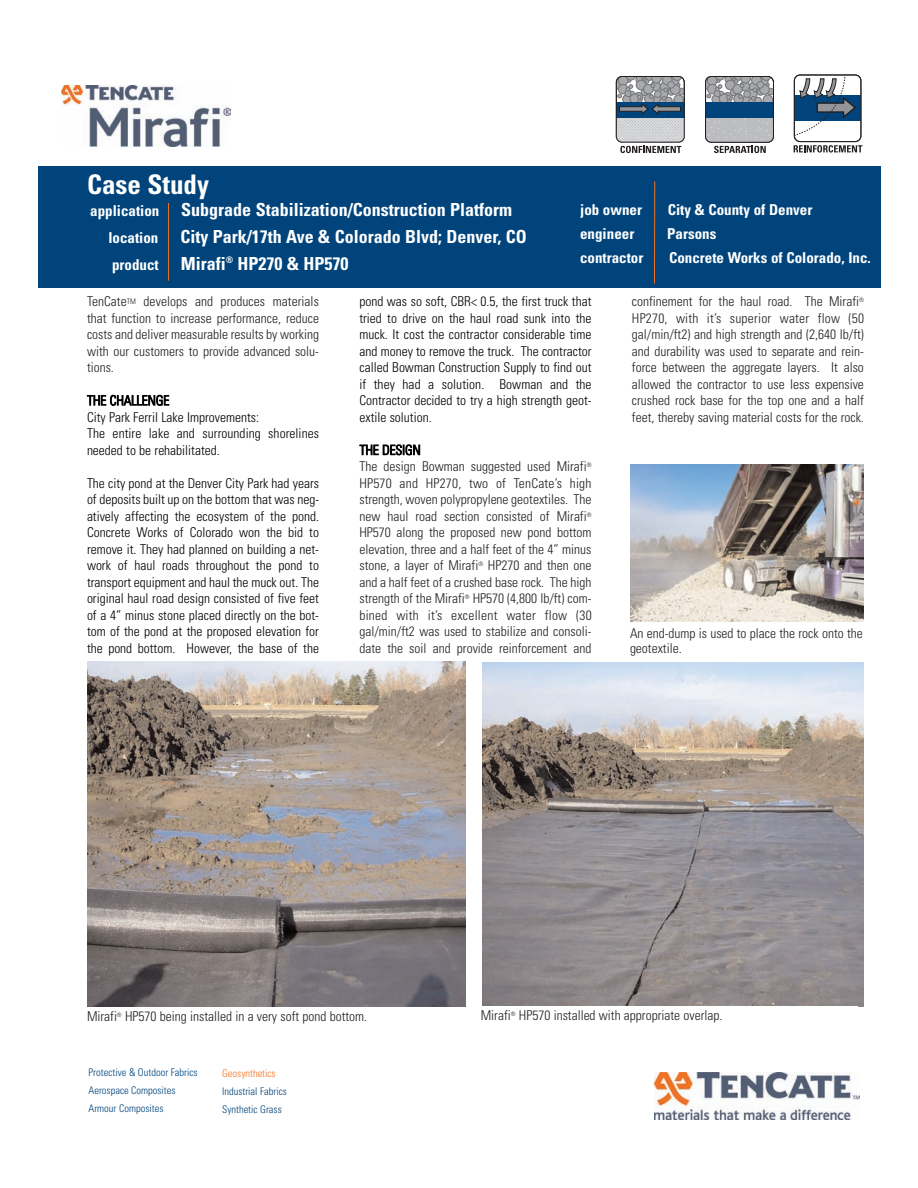
<style>
.page{position:relative;width:918px;height:1188px;background:#fff}
.page>*{position:absolute;margin:0;border:0;box-sizing:border-box;transform-origin:0 0}
.t1{font:700 condensed 27px "Univers LT";color:#fff}
.t2{font:700 condensed 18px/27px "Univers LT";color:#fff}
.t3{font:700 condensed 15px "Univers LT";color:#fff}
.t4{font:300 condensed 13.5px/16.5px "Univers LT";color:#231f20;text-align:justify}
.t5{font:300 condensed 13.5px/16.5px "Univers LT";color:#000;text-align:justify}
.t6{font:300 condensed 10.5px/18px "Univers LT";color:#00447b}
.t7{font:300 condensed 10.5px "Univers LT";color:#f47321}
.t8{font:300 condensed 6px "Univers LT";color:#231f20}
.s1{font-size:15px}
</style>
<div class="page">
<div style="left:38px;top:167px;width:843px;height:121px;background:#00447b"></div>
<img style="left:62px;top:85px;width:168px;height:62px">
<img style="left:655px;top:1073px;width:205px;height:47px">
<hr style="left:654px;top:181px;width:1px;height:103px;background:#f47321">
<hr style="left:168px;top:203px;width:1px;height:78px;background:#f47321">
<img style="left:87px;top:662px;width:379px;height:344px">
<img style="left:482px;top:662px;width:382px;height:344px">
<div style="left:705px;top:76px;width:69px;height:67px;border:1px solid #231f20;border-radius:6px"></div>
<svg style="left:706px;top:77px;width:68px;height:76px;background:#8897a4"></svg>
<div style="left:794px;top:95px;width:67px;height:25px;background:#00447b"></div>
<svg style="left:794px;top:75px;width:63px;height:60px"></svg>
<div style="left:794px;top:75px;width:67px;height:67px;border:1px solid #231f20;border-radius:6px"></div>
<svg style="left:794px;top:145px;width:68px;height:8px"></svg>
<img style="left:630px;top:465px;width:234px;height:157px">
<svg style="left:616px;top:77px;width:69px;height:76px;background:#939da6"></svg>
<h1 class="t1" style="left:87px;top:175px;width:124px">Case Study</h1>
<h2 class="t2" style="left:108px;top:197px;width:420px;text-indent:-18px"><span class="s1">application</span> Subgrade Stabilization/Construction Platform <span class="s1">location</span> City Park/17th Ave &amp; Colorado Blvd; Denver, CO <span class="s1">product</span> Mirafi<sup>®</sup> HP270 &amp; HP570</h2>
<p class="t3" style="left:580px;top:204px;width:63px">job owner</p>
<p class="t3" style="left:668px;top:204px;width:146px">City &amp; County of Denver</p>
<p class="t3" style="left:580px;top:228px;width:56px">engineer</p>
<p class="t3" style="left:667px;top:228px;width:51px">Parsons</p>
<p class="t3" style="left:580px;top:252px;width:65px">contractor</p>
<p class="t3" style="left:669px;top:252px;width:203px">Concrete Works of Colorado, Inc.</p>
<p class="t4" style="left:87px;top:295px;width:234px">TenCate<sup>TM</sup> develops and produces materials that function to increase performance, reduce costs and deliver measurable results by working with our customers to provide advanced solu&shy;tions.</p>
<p class="t5" style="left:87px;top:393px;width:234px;text-align:left">THE CHALLENGE<br>City Park Ferril Lake Improvements:<br>The entire lake and surrounding shorelines needed to be rehabilitated.</p>
<p class="t5" style="left:87px;top:476px;width:234px">The city pond at the Denver City Park had years of deposits built up on the bottom that was neg&shy;atively affecting the ecosystem of the pond.<br>Concrete Works of Colorado won the bid to remove it. They had planned on building a net&shy;work of haul roads throughout the pond to transport equipment and haul the muck out. The original haul road design consisted of five feet of a 4” minus stone placed directly on the bot&shy;tom of the pond at the proposed elevation for the pond bottom. However, the base of the</p>
<p class="t5" style="left:359px;top:295px;width:234px">pond was so soft, CBR&lt; 0.5, the first truck that tried to drive on the haul road sunk into the muck. It cost the contractor considerable time and money to remove the truck. The contractor called Bowman Construction Supply to find out if they had a solution. Bowman and the Contractor decided to try a high strength geot&shy;extile solution.</p>
<p class="t5" style="left:360px;top:443px;width:63px">THE DESIGN</p>
<p class="t4" style="left:359px;top:460px;width:229px">The design Bowman suggested used Mirafi</p>
<p class="t8" style="left:587px;top:463px;width:6px">®</p>
<p class="t4" style="left:359px;top:476px;width:234px">HP570 and HP270, two of TenCate’s high strength, woven polypropylene geotextiles. The new haul road section consisted of Mirafi</p>
<p class="t8" style="left:587px;top:512px;width:6px">®</p>
<p class="t4" style="left:359px;top:526px;width:234px">HP570 along the proposed new pond bottom elevation, three and a half feet of the 4” minus stone, a layer of Mirafi</p>
<p class="t4" style="left:359px;top:559px;width:234px;text-indent:128px">HP270 and then one and a half feet of a crushed base rock. The high strength of the Mirafi</p>
<p class="t8" style="left:478px;top:562px;width:6px">®</p>
<p class="t4" style="left:359px;top:592px;width:234px;text-indent:113px">HP570 (4,800 lb/ft) com&shy;bined with it’s excellent water flow (30 gal/min/ft2 was used to stabilize and consoli&shy;date the soil and provide reinforcement and</p>
<p class="t8" style="left:465px;top:595px;width:6px">®</p>
<p class="t4" style="left:632px;top:295px;width:229px">confinement for the haul road. The Mirafi</p>
<p class="t8" style="left:859px;top:298px;width:6px">®</p>
<p class="t4" style="left:632px;top:311px;width:234px">HP270, with it’s superior water flow (50 gal/min/ft2) and high strength and (2,640 lb/ft) and durability was used to separate and rein&shy;force between the aggregate layers. It also allowed the contractor to use less expensive crushed rock base for the top one and a half feet, thereby saving material costs for the rock.</p>
<p class="t4" style="left:630px;top:627px;width:234px;line-height:15px">An end-dump is used to place the rock onto the geotextile.</p>
<p class="t4" style="left:87px;top:1009px;width:31px">Mirafi</p>
<p class="t8" style="left:117px;top:1012px;width:6px">®</p>
<p class="t4" style="left:125px;top:1009px;width:244px">HP570 being installed in a very soft pond bottom.</p>
<p class="t4" style="left:481px;top:1008px;width:31px">Mirafi</p>
<p class="t8" style="left:511px;top:1011px;width:6px">®</p>
<p class="t4" style="left:519px;top:1008px;width:205px">HP570 installed with appropriate overlap.</p>
<p class="t6" style="left:89px;top:1065px;width:111px">Protective &amp; Outdoor Fabrics<br>Aerospace Composites<br>Armour Composites</p>
<p class="t7" style="left:222px;top:1069px;width:55px">Geosynthetics</p>
<p class="t6" style="left:222px;top:1083px;width:66px">Industrial Fabrics<br>Synthetic Grass</p>
</div>
